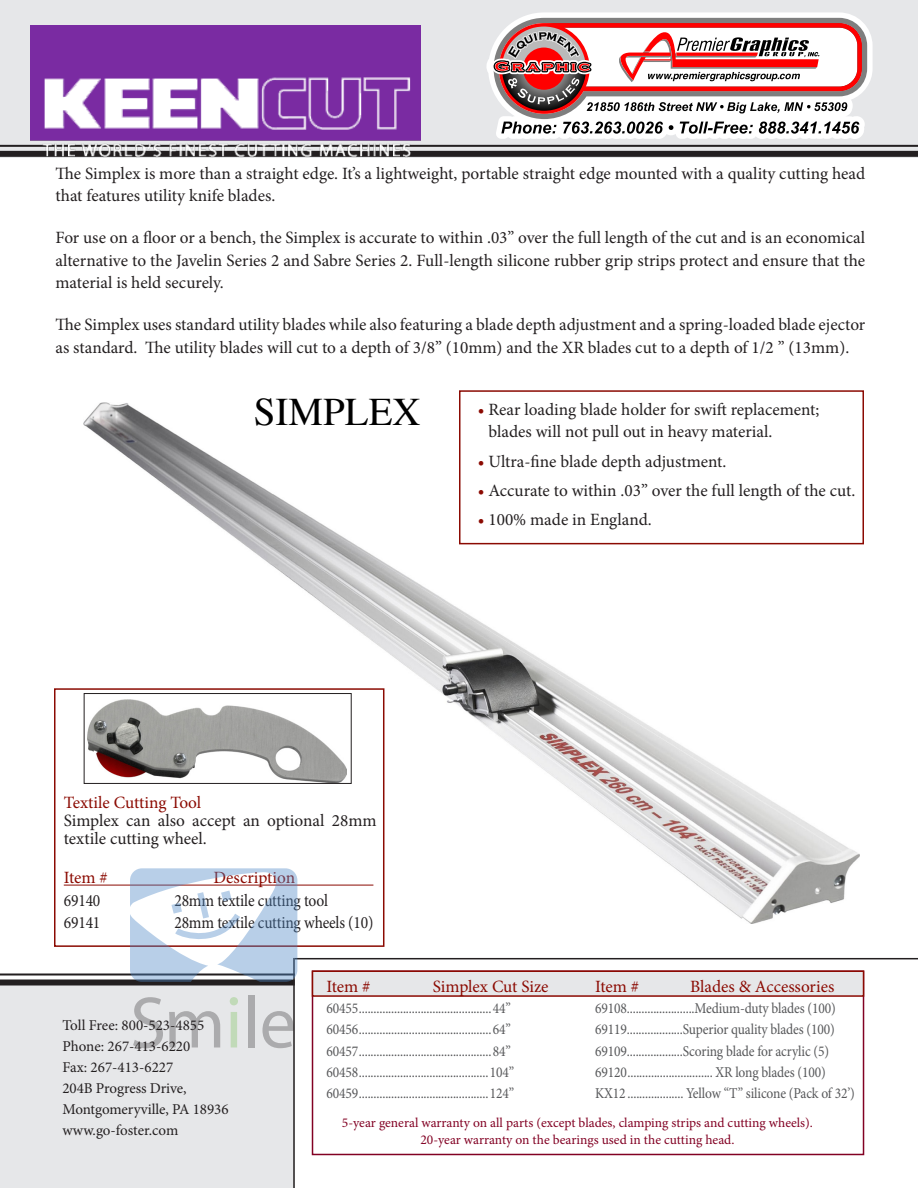
<style>
.page{position:relative;width:918px;height:1188px;background:#fff}
.page>*{position:absolute;margin:0;border:0;box-sizing:border-box;transform-origin:0 0}
.t1{font:39px "Times";color:#000}
.t2{font:17.25px/22.5px "Minion Pro";color:#231f20}
.t3{font:17.25px "Minion Pro";color:#8b0a02}
.t4{font:17.25px "Minion Pro";color:#231f20;scale:.9 1}
.t5{font:15px/21.3px "Minion Pro";letter-spacing:-.01em;color:#57585a;scale:.9 1}
.t6{font:15px/21px "Minion Pro";letter-spacing:-.005em;color:#231f20}
.t7{font:13.5px/16.2px "Minion Pro";color:#820123;text-align:center}
.s1{color:#8b0a02}
</style>
<div class="page">
<img style="left:84px;top:402px;width:776px;height:522px">
<div style="left:54px;top:688px;width:330px;height:259px;border:2px solid #8b0a02"></div>
<div style="left:312px;top:970px;width:552px;height:185px;background:#fff;border:2px solid #820123"></div>
<div style="left:0;top:0;width:918px;height:157px;background:#e6e7e9"></div>
<div style="left:0;top:986px;width:295px;height:202px;background:#e6e7e9"></div>
<hr style="left:0;top:145px;width:918px;height:2px;background:#231f20">
<div style="left:0;top:151px;width:918px;height:6px;background:#231f20"></div>
<hr style="left:0;top:973px;width:295px;height:3px;background:#231f20">
<div style="left:0;top:980px;width:295px;height:6px;background:#231f20"></div>
<div style="left:312px;top:970px;width:552px;height:27px;background:#e6e7e9;border:2px solid #8b0a02"></div>
<hr style="left:293px;top:958px;width:2px;height:230px;background:#231f20">
<hr style="left:295px;top:958px;width:623px;height:1px;background:#231f20">
<hr style="left:64px;top:885px;width:309px;height:1px;background:#8b0a02">
<img style="left:88px;top:700px;width:259px;height:82px">
<div style="left:84px;top:693px;width:268px;height:91px;border:1px solid #231f20"></div>
<div style="left:459px;top:390px;width:405px;height:154px;border:2px solid #8b0a02"></div>
<svg style="left:130px;top:868px;width:167px;height:114px"></svg>
<svg style="left:133px;top:997px;width:30px;height:51px"></svg>
<svg style="left:169px;top:1011px;width:51px;height:36px"></svg>
<svg style="left:230px;top:997px;width:8px;height:50px"></svg>
<div style="left:248px;top:995px;width:6px;height:52px;background:#ababad"></div>
<svg style="left:262px;top:1011px;width:32px;height:37px"></svg>
<img style="left:31px;top:25px;width:390px;height:133px">
<svg style="left:486px;top:12px;width:387px;height:127px;fill:#fff"></svg>
<svg style="left:492px;top:18px;width:375px;height:116px;background:#cba3a3"></svg>
<p class="t2" style="left:56px;top:162px;width:811px">The Simplex is more than a straight edge. It’s a lightweight, portable straight edge mounted with a quality cutting head that features utility knife blades.</p>
<p class="t2" style="left:56px;top:227px;width:811px;text-align:justify">For use on a floor or a bench, the Simplex is accurate to within .03” over the full length of the cut and is an economical alternative to the Javelin Series 2 and Sabre Series 2. Full-length silicone rubber grip strips protect and ensure that the material is held securely.</p>
<p class="t2" style="left:56px;top:314px;width:811px">The Simplex uses standard utility blades while also featuring a blade depth adjustment and a spring-loaded blade ejector as standard. The utility blades will cut to a depth of 3/8” (10mm) and the XR blades cut to a depth of 1/2 ” (13mm).</p>
<h1 class="t1" style="left:254px;top:396px;width:168px">SIMPLEX</h1>
<p class="t2" style="left:488px;top:398px;width:333px;text-indent:-11px"><span class="s1">•</span> Rear loading blade holder for swift replacement; blades will not pull out in heavy material.</p>
<p class="t2" style="left:478px;top:450px;width:250px"><span class="s1">•</span> Ultra-fine blade depth adjustment.</p>
<p class="t2" style="left:478px;top:479px;width:379px"><span class="s1">•</span> Accurate to within .03” over the full length of the cut.</p>
<p class="t2" style="left:478px;top:509px;width:175px"><span class="s1">•</span> 100% made in England.</p>
<p class="t3" style="left:64px;top:791px;width:139px">Textile Cutting Tool</p>
<p class="t2" style="left:64px;top:812px;width:314px;line-height:18px">Simplex can also accept an optional 28mm textile cutting wheel.</p>
<p class="t3" style="left:64px;top:866px;width:46px">Item #</p>
<p class="t3" style="left:214px;top:866px;width:83px">Description</p>
<p class="t4" style="left:64px;top:889px;width:42px">69140</p>
<p class="t4" style="left:174px;top:889px;width:172px">28mm textile cutting tool</p>
<p class="t4" style="left:64px;top:911px;width:42px">69141</p>
<p class="t4" style="left:174px;top:911px;width:223px">28mm textile cutting wheels (10)</p>
<p class="t6" style="left:63px;top:1015px;width:168px">Toll Free: 800-523-4855<br>Phone: 267-413-6220<br>Fax: 267-413-6227<br>204B Progress Drive,<br>Montgomeryville, PA 18936 www.go-foster.com</p>
<p class="t3" style="left:326px;top:975px;width:46px">Item #</p>
<p class="t3" style="left:433px;top:975px;width:117px">Simplex Cut Size</p>
<p class="t5" style="left:326px;top:998px;width:210px">60455.............................................44” 60456.............................................64” 60457.............................................84” 60458............................................104” 60459............................................124”</p>
<p class="t3" style="left:595px;top:975px;width:46px">Item #</p>
<p class="t3" style="left:690px;top:975px;width:146px">Blades &amp; Accessories</p>
<p class="t5" style="left:595px;top:998px;width:290px">69108.......................Medium-duty blades (100)<br>69119...................Superior quality blades (100)<br>69109...................Scoring blade for acrylic (5)<br>69120............................. XR long blades (100)<br>KX12 ................... Yellow “T” silicone (Pack of 32’)</p>
<p class="t7" style="left:342px;top:1115px;width:473px">5-year general warranty on all parts (except blades, clamping strips and cutting wheels).<br>20-year warranty on the bearings used in the cutting head.</p>
</div>
